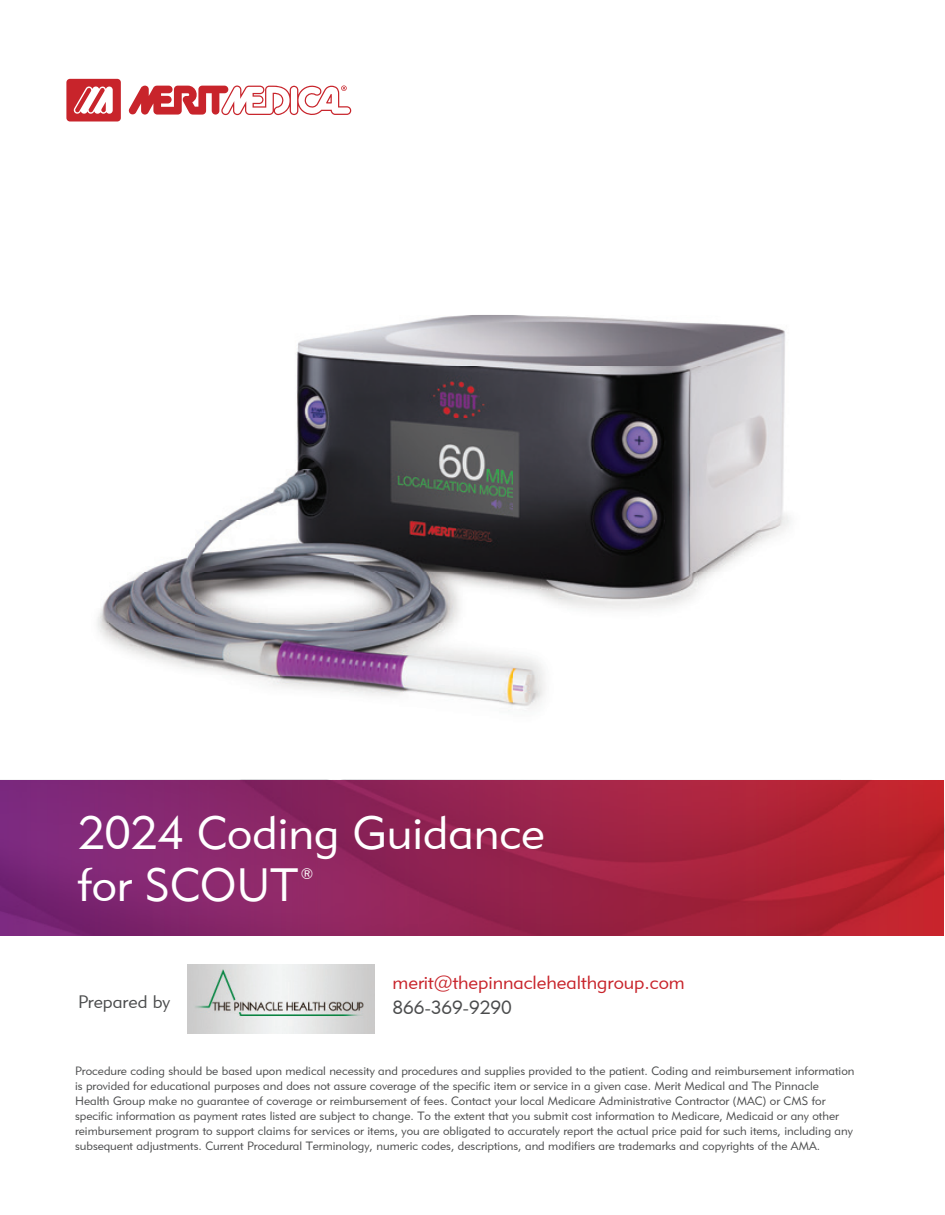
<style>
.page{position:relative;width:945px;height:1215px;background:#fff}
.page>*{position:absolute;margin:0;border:0;box-sizing:border-box;transform-origin:0 0}
.t1{font:46.5px/52.5px "Geometric 415 BT Lite A";color:#fff}
.t2{font:18.9px "Geometric 415 BT Lite A";color:#c8242b}
.t3{font:18.9px "Geometric 415 BT Lite A";color:#4b4c4d}
.t4{font:18px "Geometric 415 BT Lite A";color:#4b4c4d}
.t5{font:15px "Geometric 415 BT Lite A";color:#fff}
.t6{font:12px/15px "Geometric 415 BT Lite A";color:#4b4c4d}
</style>
<div class="page">
<img style="left:943px;top:819px;width:2px;height:117px">
<img style="left:0;top:780px;width:943px;height:156px">
<img style="left:187px;top:965px;width:187px;height:69px">
<img style="left:97px;top:315px;width:693px;height:396px">
<svg style="left:66px;top:79px;width:55px;height:42px"></svg>
<svg style="left:128px;top:85px;width:223px;height:31px"></svg>
<h1 class="t1" style="left:78px;top:806px;width:468px">2024 Coding Guidance for SCOUT</h1>
<p class="t5" style="left:301px;top:864px;width:14px">®</p>
<h3 class="t4" style="left:78px;top:990px;width:94px">Prepared by</h3>
<h2 class="t2" style="left:393px;top:971px;width:294px">merit@thepinnaclehealthgroup.com</h2>
<h2 class="t3" style="left:393px;top:996px;width:121px">866-369-9290</h2>
<p class="t6" style="left:75px;top:1063px;width:781px">Procedure coding should be based upon medical necessity and procedures and supplies provided to the patient. Coding and reimbursement information is provided for educational purposes and does not assure coverage of the specific item or service in a given case. Merit Medical and The Pinnacle Health Group make no guarantee of coverage or reimbursement of fees. Contact your local Medicare Administrative Contractor (MAC) or CMS for specific information as payment rates listed are subject to change. To the extent that you submit cost information to Medicare, Medicaid or any other reimbursement program to support claims for services or items, you are obligated to accurately report the actual price paid for such items, including any subsequent adjustments. Current Procedural Terminology, numeric codes, descriptions, and modifiers are trademarks and copyrights of the AMA.</p>
</div>
